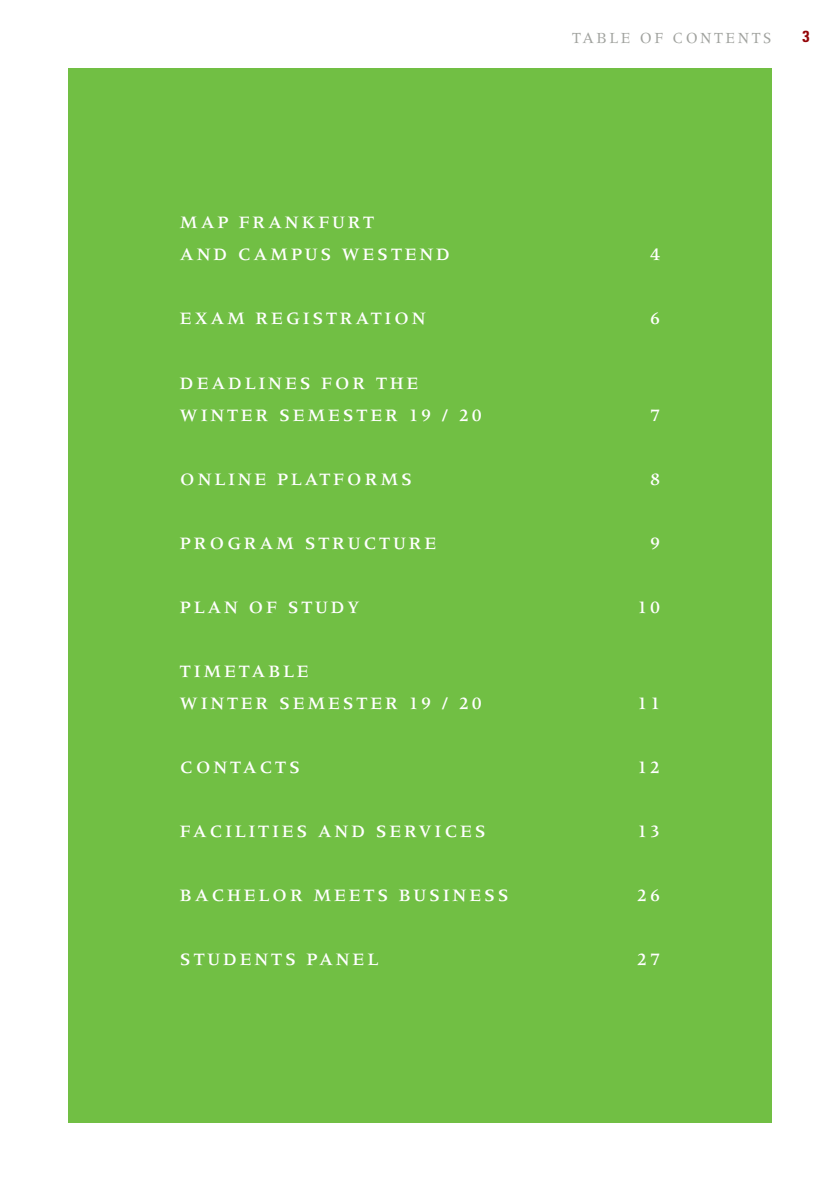
<style>
.page{position:relative;width:840px;height:1191px;background:#fff}
.page>*{position:absolute;margin:0;border:0;box-sizing:border-box;transform-origin:0 0}
.t1{font:500 18px/32px "Meridien LT Std";letter-spacing:.15em;color:#fff}
.t2{font:16px "Meridien";letter-spacing:.15em;color:#a0a29e}
.t3{font:700 condensed 16px "Univers";color:#940408}
</style>
<div class="page">
<div style="left:68px;top:68px;width:703px;height:1055px;background:#71bf44"></div>
<p class="t1" style="left:180px;top:207px;width:271px">MAP FRANKFURT<br>AND CAMPUS WESTEND</p>
<p class="t2" style="left:571px;top:29px;width:201px">TABLE OF CONTENTS</p>
<p class="t3" style="left:801px;top:27px;width:9px">3</p>
<p class="t1" style="left:649px;top:239px;width:12px">4</p>
<p class="t1" style="left:180px;top:303px;width:247px">EXAM REGISTRATION</p>
<p class="t1" style="left:649px;top:303px;width:12px">6</p>
<p class="t1" style="left:180px;top:367px;width:303px">DEADLINES FOR THE<br>WINTER SEMESTER 19 / 20</p>
<p class="t1" style="left:649px;top:399px;width:12px">7</p>
<p class="t1" style="left:180px;top:463px;width:233px">ONLINE PLATFORMS</p>
<p class="t1" style="left:649px;top:463px;width:12px">8</p>
<p class="t1" style="left:180px;top:527px;width:258px">PROGRAM STRUCTURE</p>
<p class="t1" style="left:649px;top:527px;width:12px">9</p>
<p class="t1" style="left:180px;top:591px;width:181px">PLAN OF STUDY</p>
<p class="t1" style="left:637px;top:591px;width:24px">10</p>
<p class="t1" style="left:180px;top:655px;width:303px">TIMETABLE<br>WINTER SEMESTER 19 / 20</p>
<p class="t1" style="left:637px;top:687px;width:24px">11</p>
<p class="t1" style="left:180px;top:751px;width:121px">CONTACTS</p>
<p class="t1" style="left:637px;top:751px;width:24px">12</p>
<p class="t1" style="left:180px;top:815px;width:307px">FACILITIES AND SERVICES</p>
<p class="t1" style="left:637px;top:815px;width:24px">13</p>
<p class="t1" style="left:180px;top:879px;width:330px">BACHELOR MEETS BUSINESS</p>
<p class="t1" style="left:637px;top:879px;width:24px">26</p>
<p class="t1" style="left:180px;top:943px;width:200px">STUDENTS PANEL</p>
<p class="t1" style="left:637px;top:943px;width:24px">27</p>
</div>
